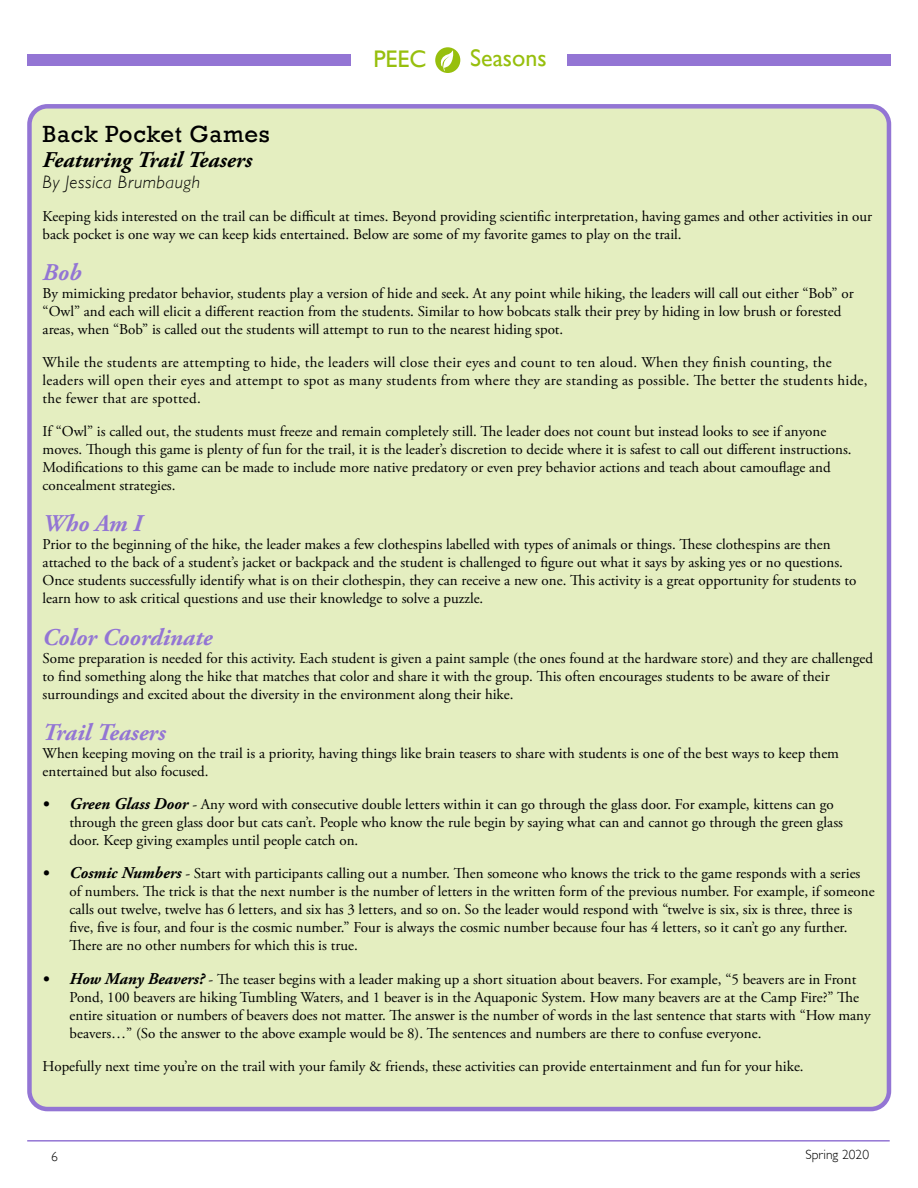
<style>
.page{position:relative;width:918px;height:1188px;background:#fff}
.page>*{position:absolute;margin:0;border:0;box-sizing:border-box;transform-origin:0 0}
.t1{font:italic 700 24px "Adobe Garamond Pro";color:#9375d4}
.t2{font:24px "Rockwell";letter-spacing:.03em;color:#000}
.t3{font:24px "Gill Sans";color:#97bf0d}
.t4{font:italic 700 22.5px "Adobe Garamond Pro";color:#000}
.t5{font:italic 300 18px "Gill Sans";letter-spacing:.03em;color:#000}
.t6{font:15px/18px "Adobe Garamond Pro";color:#000}
.t7{font:15px/18px "Adobe Garamond Pro";letter-spacing:.02em;color:#000}
.t8{font:300 13.5px "Gill Sans";color:#000}
.s1{font-family:"Calibri";font-size:16.5px}
.s2{font-weight:700;font-style:italic;font-size:16.5px}
</style>
<div class="page">
<hr style="left:27px;top:1140px;width:863px;height:2px;background:#9375d4">
<div style="left:435px;top:47px;width:25px;height:26px;background:#97bf0d;border-radius:50%"></div>
<svg style="left:440px;top:50px;width:14px;height:21px"></svg>
<div style="left:567px;top:54px;width:324px;height:12px;background:#9375d4"></div>
<div style="left:27px;top:54px;width:324px;height:12px;background:#9375d4"></div>
<div style="left:29px;top:106px;width:860px;height:1003px;background:#e4eec0;border-radius:18px"></div>
<div style="left:27px;top:104px;width:864px;height:1007px;border:4px solid #9375d4;border-radius:18px"></div>
<h1 class="t3" style="left:373px;top:45px;width:55px">PEEC</h1>
<h1 class="t3" style="left:470px;top:44px;width:78px">Seasons</h1>
<h1 class="t2" style="left:43px;top:120px;width:229px">Back Pocket Games</h1>
<h2 class="t4" style="left:43px;top:146px;width:211px">Featuring Trail Teasers</h2>
<p class="t5" style="left:43px;top:171px;width:159px">By Jessica Brumbaugh</p>
<p class="t6" style="left:43px;top:207px;width:831px">Keeping kids interested on the trail can be difficult at times. Beyond providing scientific interpretation, having games and other activities in our back pocket is one way we can keep kids entertained. Below are some of my favorite games to play on the trail.</p>
<h1 class="t1" style="left:43px;top:258px;width:40px">Bob</h1>
<p class="t6" style="left:43px;top:285px;width:813px">By mimicking predator behavior, students play a version of hide and seek. At any point while hiking, the leaders will call out either “Bob” or “Owl” and each will elicit a different reaction from the students. Similar to how bobcats stalk their prey by hiding in low brush or forested areas, when “Bob” is called out the students will attempt to run to the nearest hiding spot.</p>
<p class="t7" style="left:43px;top:354px;width:827px">While the students are attempting to hide, the leaders will close their eyes and count to ten aloud. When they finish counting, the leaders will open their eyes and attempt to spot as many students from where they are standing as possible. The better the students hide, the fewer that are spotted.</p>
<p class="t6" style="left:43px;top:423px;width:811px">If “Owl” is called out, the students must freeze and remain completely still. The leader does not count but instead looks to see if anyone moves. Though this game is plenty of fun for the trail, it is the leader’s discretion to decide where it is safest to call out different instructions.<br>Modifications to this game can be made to include more native predatory or even prey behavior actions and teach about camouflage and concealment strategies.</p>
<h1 class="t1" style="left:43px;top:510px;width:101px">Who Am I</h1>
<p class="t6" style="left:43px;top:536px;width:815px">Prior to the beginning of the hike, the leader makes a few clothespins labelled with types of animals or things. These clothespins are then attached to the back of a student’s jacket or backpack and the student is challenged to figure out what it says by asking yes or no questions.<br>Once students successfully identify what is on their clothespin, they can receive a new one. This activity is a great opportunity for students to learn how to ask critical questions and use their knowledge to solve a puzzle.</p>
<h1 class="t1" style="left:43px;top:623px;width:171px">Color Coordinate</h1>
<p class="t6" style="left:43px;top:649px;width:832px">Some preparation is needed for this activity. Each student is given a paint sample (the ones found at the hardware store) and they are challenged to find something along the hike that matches that color and share it with the group. This often encourages students to be aware of their surroundings and excited about the diversity in the environment along their hike.</p>
<h1 class="t1" style="left:43px;top:719px;width:125px">Trail Teasers</h1>
<p class="t6" style="left:43px;top:745px;width:798px">When keeping moving on the trail is a priority, having things like brain teasers to share with students is one of the best ways to keep them entertained but also focused.</p>
<p class="t6" style="left:70px;top:796px;width:775px;text-indent:-27px"><span class="s1">•</span> <span class="s2">Green Glass Door</span> - Any word with consecutive double letters within it can go through the glass door. For example, kittens can go through the green glass door but cats can’t. People who know the rule begin by saying what can and cannot go through the green glass door. Keep giving examples until people catch on.</p>
<p class="t6" style="left:70px;top:865px;width:807px;text-indent:-27px"><span class="s1">•</span> <span class="s2">Cosmic Numbers</span> - Start with participants calling out a number. Then someone who knows the trick to the game responds with a series of numbers. The trick is that the next number is the number of letters in the written form of the previous number. For example, if someone calls out twelve, twelve has 6 letters, and six has 3 letters, and so on. So the leader would respond with “twelve is six, six is three, three is five, five is four, and four is the cosmic number.” Four is always the cosmic number because four has 4 letters, so it can’t go any further.<br>There are no other numbers for which this is true.</p>
<p class="t6" style="left:70px;top:970px;width:803px;text-indent:-27px"><span class="s1">•</span> <span class="s2">How Many Beavers?</span> - The teaser begins with a leader making up a short situation about beavers. For example, “5 beavers are in Front Pond, 100 beavers are hiking Tumbling Waters, and 1 beaver is in the Aquaponic System. How many beavers are at the Camp Fire?” The entire situation or numbers of beavers does not matter. The answer is the number of words in the last sentence that starts with “How many beavers…” (So the answer to the above example would be 8). The sentences and numbers are there to confuse everyone.</p>
<p class="t6" style="left:43px;top:1057px;width:763px">Hopefully next time you’re on the trail with your family &amp; friends, these activities can provide entertainment and fun for your hike.</p>
<p class="t8" style="left:51px;top:1146px;width:8px">6</p>
<p class="t8" style="left:805px;top:1144px;width:65px">Spring 2020</p>
</div>
